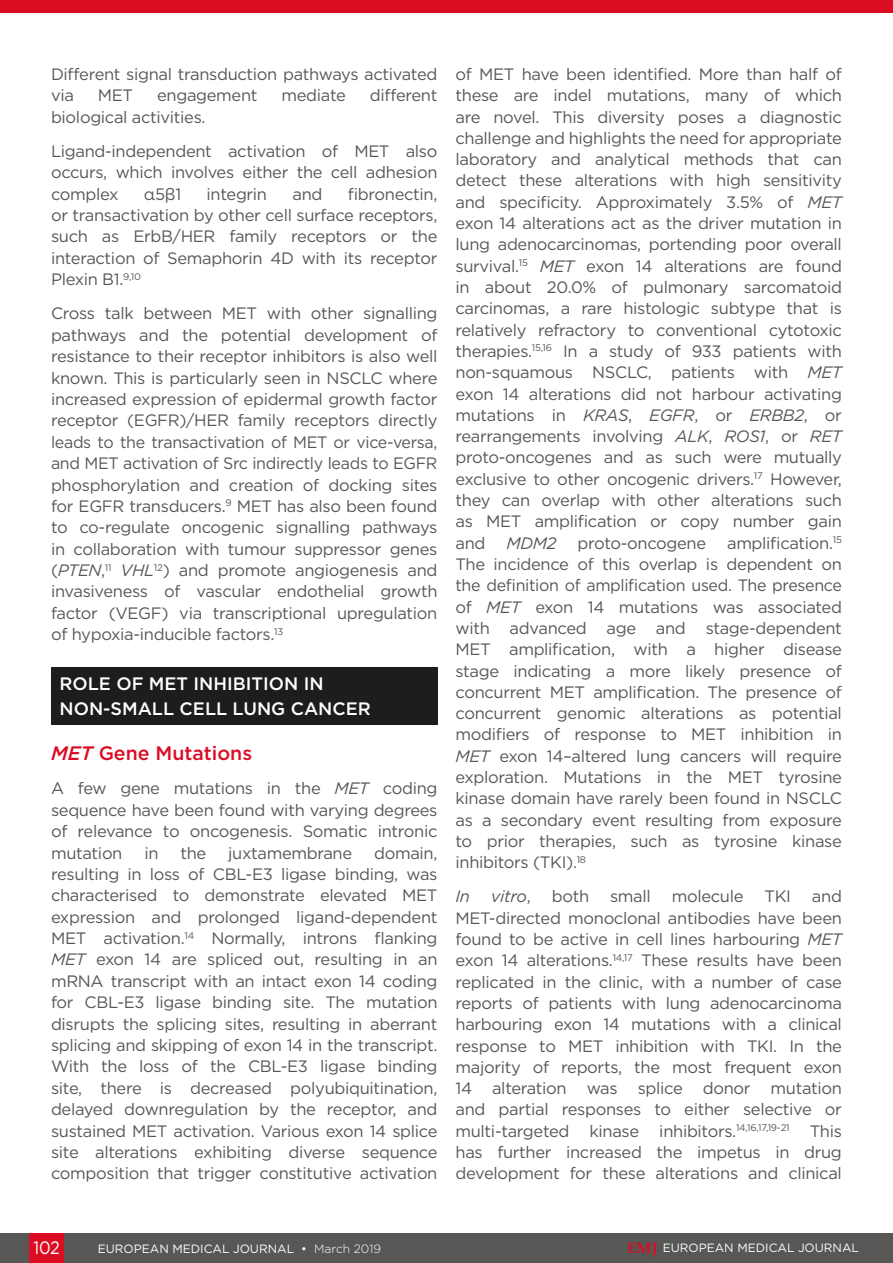
<style>
.page{position:relative;width:893px;height:1263px;background:#fff}
.page>*{position:absolute;margin:0;border:0;box-sizing:border-box;transform-origin:0 0}
.H2__Heading_2{font:500 19.5px "Gotham";color:#dc0c23}
.H1__Heading_1{font:500 18px/24.5px "Gotham";color:#fff}
.t1{font:18px "Gotham";color:#fff;scale:.9 1}
.Body_Text{font:16.5px/21.3px "Gotham";letter-spacing:-.02em;color:#575756;text-align:justify}
.Body_Text-2{font:italic 16.5px "Gotham";letter-spacing:-.02em;color:#575756}
.t2{font:12px "Gotham";color:#fff}
.s1{font-style:italic}
.s2{font-style:normal}
.s3{font-weight:300}
.s4{font-family:"Palatino Linotype";font-weight:700;font-size:15px;color:#dc0c23}
</style>
<div class="page">
<div style="left:0;top:1233px;width:893px;height:30px;background:#575756"></div>
<div style="left:30px;top:1233px;width:34px;height:30px;background:#dc0c23"></div>
<div style="left:51px;top:667px;width:386px;height:57px;background:#1d1d1d"></div>
<div style="left:0;top:0;width:893px;height:13px;background:#dc0c23"></div>
<p class="Body_Text" style="left:51px;top:63px;width:388px">Different signal transduction pathways activated via</p>
<p class="Body_Text" style="left:98px;top:85px;width:37px">MET</p>
<p class="Body_Text" style="left:157px;top:85px;width:102px">engagement</p>
<p class="Body_Text" style="left:281px;top:85px;width:66px">mediate</p>
<p class="Body_Text" style="left:370px;top:85px;width:69px">different</p>
<p class="Body_Text" style="left:51px;top:106px;width:156px">biological activities.</p>
<p class="Body_Text" style="left:51px;top:140px;width:388px">Ligand-independent activation of MET also occurs, which involves either the cell adhesion complex</p>
<p class="Body_Text" style="left:144px;top:183px;width:39px">α5β1</p>
<p class="Body_Text" style="left:207px;top:183px;width:62px">integrin</p>
<p class="Body_Text" style="left:292px;top:183px;width:32px">and</p>
<p class="Body_Text" style="left:51px;top:183px;width:388px;text-indent:297px">fibronectin, or transactivation by other cell surface receptors, such as ErbB/HER family receptors or the interaction of Semaphorin 4D with its receptor Plexin B1.<sup>9,10</sup></p>
<p class="Body_Text" style="left:51px;top:302px;width:388px">Cross talk between MET with other signalling pathways and the potential development of resistance to their receptor inhibitors is also well known. This is particularly seen in NSCLC where increased expression of epidermal growth factor receptor (EGFR)/HER family receptors directly leads to the transactivation of MET or vice-versa, and MET activation of Src indirectly leads to EGFR phosphorylation and creation of docking sites for EGFR transducers.<sup>9</sup> MET has also been found to co-regulate oncogenic signalling pathways in collaboration with tumour suppressor genes (<span class="s1">PTEN</span>,<sup>11</sup> <span class="s1">VHL</span><sup>12</sup>) and promote angiogenesis and invasiveness of vascular endothelial growth factor (VEGF) via transcriptional upregulation of hypoxia-inducible factors.<sup>13</sup></p>
<p class="H1__Heading_1" style="left:60px;top:671px;width:313px">ROLE OF MET INHIBITION IN<br>NON-SMALL CELL LUNG CANCER</p>
<p class="H2__Heading_2" style="left:51px;top:740px;width:203px"><span class="s1">MET</span> Gene Mutations</p>
<p class="Body_Text" style="left:51px;top:777px;width:388px">A few gene mutations in the <span class="s1">MET</span> coding sequence have been found with varying degrees of relevance to oncogenesis. Somatic intronic mutation</p>
<p class="Body_Text" style="left:51px;top:841px;width:388px;text-indent:323px">domain, resulting in loss of CBL-E3 ligase binding, was characterised to demonstrate elevated MET expression and prolonged ligand-dependent MET activation.<sup>14</sup> Normally, introns flanking <span class="s1">MET</span> exon 14 are spliced out, resulting in an mRNA transcript with an intact exon 14 coding for CBL-E3 ligase binding site. The mutation disrupts the splicing sites, resulting in aberrant splicing and skipping of exon 14 in the transcript.<br>With the loss of the CBL-E3 ligase binding site, there is decreased polyubiquitination, delayed downregulation by the receptor, and sustained MET activation. Various exon 14 splice site alterations exhibiting diverse sequence composition that trigger constitutive activation</p>
<p class="Body_Text" style="left:144px;top:842px;width:16px">in</p>
<p class="Body_Text" style="left:180px;top:842px;width:27px">the</p>
<p class="Body_Text" style="left:228px;top:842px;width:125px">juxtamembrane</p>
<p class="Body_Text" style="left:455px;top:63px;width:388px">of MET have been identified. More than half of these are indel mutations, many of which are novel. This diversity poses a diagnostic challenge and highlights the need for appropriate laboratory and analytical methods that can detect these alterations with high sensitivity and specificity. Approximately 3.5% of <span class="s1">MET </span>exon 14 alterations act as the driver mutation in lung adenocarcinomas, portending poor overall survival.<sup>15</sup> <span class="s1">MET</span> exon 14 alterations are found in about 20.0% of pulmonary sarcomatoid carcinomas, a rare histologic subtype that is relatively refractory to conventional cytotoxic therapies.<sup>15,16</sup> In a study of 933 patients with non-squamous NSCLC, patients with <span class="s1">MET </span>exon 14 alterations did not harbour activating mutations in <span class="s1">KRAS</span>, <span class="s1">EGFR</span>, or <span class="s1">ERBB2</span>, or rearrangements involving <span class="s1">ALK</span>, <span class="s1">ROS1</span>, or <span class="s1">RET </span>proto-oncogenes and as such were mutually exclusive to other oncogenic drivers.<sup>17</sup> However, they can overlap with other alterations such as MET amplification or copy number gain and</p>
<p class="Body_Text" style="left:455px;top:532px;width:388px;text-indent:272px">amplification.<sup>15<br></sup>The incidence of this overlap is dependent on the definition of amplification used. The presence of <span class="s1">MET</span> exon 14 mutations was associated with advanced age and stage-dependent MET amplification, with a higher disease stage indicating a more likely presence of concurrent MET amplification. The presence of concurrent genomic alterations as potential modifiers of response to MET inhibition in <span class="s1">MET</span> exon 14–altered lung cancers will require exploration. Mutations in the MET tyrosine kinase domain have rarely been found in NSCLC as a secondary event resulting from exposure to prior therapies, such as tyrosine kinase inhibitors (TKI).<sup>18</sup></p>
<p class="Body_Text-2" style="left:455px;top:886px;width:16px">In</p>
<p class="Body_Text-2" style="left:491px;top:886px;width:41px">vitro<span class="s2">,</span></p>
<p class="Body_Text" style="left:552px;top:885px;width:39px">both</p>
<p class="Body_Text" style="left:610px;top:885px;width:42px">small</p>
<p class="Body_Text" style="left:672px;top:885px;width:73px">molecule</p>
<p class="Body_Text" style="left:764px;top:885px;width:28px">TKI</p>
<p class="Body_Text-2" style="left:506px;top:532px;width:52px">MDM2</p>
<p class="Body_Text" style="left:577px;top:532px;width:130px">proto-oncogene</p>
<p class="Body_Text" style="left:455px;top:885px;width:388px;text-indent:356px">and MET-directed monoclonal antibodies have been found to be active in cell lines harbouring <span class="s1">MET </span>exon 14 alterations.<sup>14,17</sup> These results have been replicated in the clinic, with a number of case reports of patients with lung adenocarcinoma harbouring exon 14 mutations with a clinical response to MET inhibition with TKI. In the majority of reports, the most frequent exon 14 alteration was splice donor mutation and partial responses to either selective or multi-targeted kinase inhibitors.<sup>14,16,17,19-21</sup> This has further increased the impetus in drug development for these alterations and clinical</p>
<p class="t1" style="left:34px;top:1236px;width:31px">102</p>
<p class="t2" style="left:98px;top:1241px;width:285px">EUROPEAN MEDICAL JOURNAL • <span class="s3">March 2019</span></p>
<p class="t2" style="left:627px;top:1240px;width:233px"><span class="s4">EMJ</span> EUROPEAN MEDICAL JOURNAL</p>
</div>
